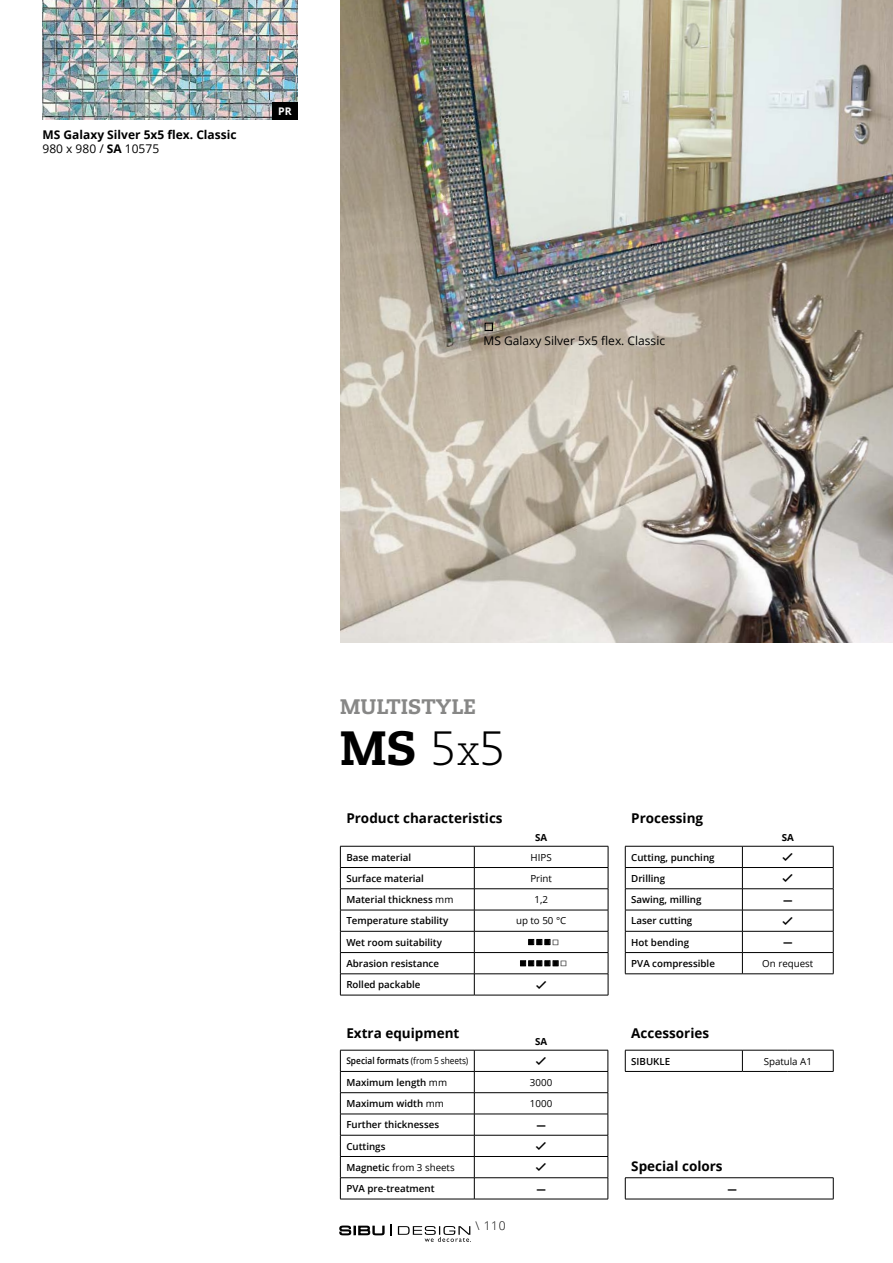
<style>
.page{position:relative;width:893px;height:1263px;background:#fff}
.page>*{position:absolute;margin:0;border:0;box-sizing:border-box;transform-origin:0 0}
.t1{font:800 48px "Caecilia CE";color:#000}
.t2{font:800 21px "Caecilia CE";color:#878786}
.t3{font:16.5px "Menlo";color:#000}
.t4{font:15px "Lucida Grande";color:#000}
.t5{font:700 13.5px "Open Sans";color:#000}
.t6{font:700 12px/14.4px "Open Sans";color:#000}
.t7{font:12px "Open Sans";color:#000}
.t8{font:12px "Devanagari";color:#000}
.t9{font:300 12px "Open Sans";color:#000}
.t10{font:700 10.5px "Open Sans";color:#fff}
.t11{font:600 9.75px "Open Sans";color:#000}
.t12{font:9.75px "Open Sans";color:#000}
.t13{font:700 9.75px "Open Sans";color:#000}
.t14{font:600 9.3px "Open Sans";color:#000;scale:.9 1}
.s1{font-weight:400}
.s2{font-weight:300}
.s3{font-weight:300;font-size:42px}
.s4{font-weight:600}
</style>
<div class="page">
<img style="left:43px;top:0;width:255px;height:119px">
<img style="left:340px;top:0;width:553px;height:642px">
<div style="left:485px;top:323px;width:8px;height:8px;border:1px solid #000"></div>
<div style="left:272px;top:102px;width:26px;height:17px;background:#000"></div>
<svg style="left:339px;top:1224px;width:53px;height:12px"></svg>
<svg style="left:398px;top:1226px;width:73px;height:16px"></svg>
<svg style="left:340px;top:847px;width:1px;height:148px"></svg>
<svg style="left:474px;top:847px;width:1px;height:148px"></svg>
<svg style="left:608px;top:846px;width:1px;height:149px"></svg>
<hr style="left:340px;top:846px;width:134px;height:1px;background:#000">
<hr style="left:474px;top:846px;width:134px;height:1px;background:#000">
<hr style="left:340px;top:867px;width:134px;height:1px;background:#000">
<hr style="left:474px;top:867px;width:134px;height:1px;background:#000">
<hr style="left:340px;top:888px;width:134px;height:1px;background:#000">
<hr style="left:474px;top:888px;width:134px;height:1px;background:#000">
<hr style="left:340px;top:910px;width:134px;height:1px;background:#000">
<hr style="left:474px;top:910px;width:134px;height:1px;background:#000">
<hr style="left:340px;top:931px;width:134px;height:1px;background:#000">
<hr style="left:474px;top:931px;width:134px;height:1px;background:#000">
<hr style="left:340px;top:952px;width:134px;height:1px;background:#000">
<hr style="left:474px;top:952px;width:134px;height:1px;background:#000">
<hr style="left:340px;top:973px;width:134px;height:1px;background:#000">
<hr style="left:474px;top:973px;width:134px;height:1px;background:#000">
<hr style="left:340px;top:995px;width:134px;height:1px;background:#000">
<hr style="left:474px;top:995px;width:134px;height:1px;background:#000">
<svg style="left:528px;top:939px;width:22px;height:6px"></svg>
<svg style="left:520px;top:960px;width:38px;height:6px"></svg>
<svg style="left:625px;top:847px;width:1px;height:126px"></svg>
<svg style="left:742px;top:847px;width:1px;height:126px"></svg>
<svg style="left:833px;top:846px;width:1px;height:128px"></svg>
<hr style="left:625px;top:846px;width:117px;height:1px;background:#000">
<hr style="left:742px;top:846px;width:91px;height:1px;background:#000">
<hr style="left:625px;top:867px;width:117px;height:1px;background:#000">
<hr style="left:742px;top:867px;width:91px;height:1px;background:#000">
<hr style="left:625px;top:888px;width:117px;height:1px;background:#000">
<hr style="left:742px;top:888px;width:91px;height:1px;background:#000">
<hr style="left:625px;top:910px;width:117px;height:1px;background:#000">
<hr style="left:742px;top:910px;width:91px;height:1px;background:#000">
<hr style="left:625px;top:931px;width:117px;height:1px;background:#000">
<hr style="left:742px;top:931px;width:91px;height:1px;background:#000">
<hr style="left:625px;top:952px;width:117px;height:1px;background:#000">
<hr style="left:742px;top:952px;width:91px;height:1px;background:#000">
<hr style="left:625px;top:973px;width:117px;height:1px;background:#000">
<hr style="left:742px;top:973px;width:91px;height:1px;background:#000">
<svg style="left:625px;top:1051px;width:1px;height:20px"></svg>
<svg style="left:742px;top:1051px;width:1px;height:20px"></svg>
<svg style="left:833px;top:1050px;width:1px;height:21px"></svg>
<hr style="left:625px;top:1050px;width:117px;height:1px;background:#000">
<hr style="left:742px;top:1050px;width:46px;height:1px;background:#000">
<hr style="left:788px;top:1050px;width:45px;height:1px;background:#000">
<hr style="left:625px;top:1071px;width:117px;height:1px;background:#000">
<hr style="left:742px;top:1071px;width:46px;height:1px;background:#000">
<hr style="left:788px;top:1071px;width:45px;height:1px;background:#000">
<svg style="left:625px;top:1178px;width:1px;height:21px"></svg>
<svg style="left:833px;top:1178px;width:1px;height:21px"></svg>
<hr style="left:625px;top:1177px;width:208px;height:1px;background:#000">
<hr style="left:625px;top:1199px;width:208px;height:1px;background:#000">
<svg style="left:340px;top:1051px;width:1px;height:148px"></svg>
<svg style="left:474px;top:1051px;width:1px;height:148px"></svg>
<svg style="left:608px;top:1050px;width:1px;height:149px"></svg>
<hr style="left:340px;top:1050px;width:134px;height:1px;background:#000">
<hr style="left:474px;top:1050px;width:134px;height:1px;background:#000">
<hr style="left:340px;top:1071px;width:134px;height:1px;background:#000">
<hr style="left:474px;top:1071px;width:134px;height:1px;background:#000">
<hr style="left:340px;top:1092px;width:134px;height:1px;background:#000">
<hr style="left:474px;top:1092px;width:134px;height:1px;background:#000">
<hr style="left:340px;top:1114px;width:134px;height:1px;background:#000">
<hr style="left:474px;top:1114px;width:134px;height:1px;background:#000">
<hr style="left:340px;top:1135px;width:134px;height:1px;background:#000">
<hr style="left:474px;top:1135px;width:134px;height:1px;background:#000">
<hr style="left:340px;top:1156px;width:134px;height:1px;background:#000">
<hr style="left:474px;top:1156px;width:134px;height:1px;background:#000">
<hr style="left:340px;top:1177px;width:134px;height:1px;background:#000">
<hr style="left:474px;top:1177px;width:134px;height:1px;background:#000">
<hr style="left:340px;top:1199px;width:134px;height:1px;background:#000">
<hr style="left:474px;top:1199px;width:134px;height:1px;background:#000">
<p class="t6" style="left:43px;top:127px;width:196px">MS Galaxy Silver 5x5 flex. Classic<br><span class="s1">980 x 980 /</span> SA <span class="s1">10575</span></p>
<p class="t10" style="left:278px;top:103px;width:15px">PR</p>
<p class="t7" style="left:483px;top:333px;width:183px">MS Galaxy Silver 5x5 flex. Classic</p>
<h2 class="t2" style="left:340px;top:692px;width:137px">MULTISTYLE</h2>
<h1 class="t1" style="left:340px;top:715px;width:167px">MS <span class="s2">5</span><span class="s3">x</span><span class="s2">5</span></h1>
<h3 class="t5" style="left:346px;top:808px;width:158px">Product characteristics</h3>
<p class="t13" style="left:535px;top:831px;width:14px">SA</p>
<p class="t11" style="left:346px;top:850px;width:66px">Base material</p>
<p class="t12" style="left:531px;top:850px;width:23px">HIPS</p>
<p class="t11" style="left:346px;top:872px;width:79px">Surface material</p>
<p class="t12" style="left:530px;top:872px;width:23px">Print</p>
<p class="t11" style="left:346px;top:893px;width:109px">Material thickness <span class="s1">mm</span></p>
<p class="t12" style="left:534px;top:893px;width:15px">1,2</p>
<p class="t11" style="left:346px;top:914px;width:103px">Temperature stability</p>
<p class="t12" style="left:516px;top:914px;width:52px">up to 50 °C</p>
<p class="t11" style="left:346px;top:935px;width:97px">Wet room suitability</p>
<h3 class="t4" style="left:527px;top:933px;width:34px">■■■□</h3>
<p class="t11" style="left:346px;top:957px;width:94px">Abrasion resistance</p>
<h3 class="t4" style="left:519px;top:954px;width:50px">■■■■■□</h3>
<p class="t11" style="left:346px;top:978px;width:76px">Rolled packable</p>
<p class="t8" style="left:536px;top:978px;width:13px">✓</p>
<h3 class="t5" style="left:346px;top:1024px;width:115px">Extra equipment</h3>
<p class="t13" style="left:535px;top:1035px;width:14px">SA</p>
<p class="t14" style="left:346px;top:1054px;width:137px">Special formats <span class="s1">(from 5 sheets)</span></p>
<p class="t8" style="left:536px;top:1054px;width:13px">✓</p>
<p class="t11" style="left:346px;top:1075px;width:102px">Maximum length <span class="s1">mm</span></p>
<p class="t12" style="left:530px;top:1075px;width:24px">3000</p>
<p class="t11" style="left:346px;top:1097px;width:99px">Maximum width <span class="s1">mm</span></p>
<p class="t12" style="left:530px;top:1097px;width:24px">1000</p>
<p class="t11" style="left:346px;top:1118px;width:94px">Further thicknesses</p>
<h3 class="t3" style="left:536px;top:1114px;width:11px">-</h3>
<p class="t11" style="left:346px;top:1139px;width:41px">Cuttings</p>
<p class="t8" style="left:536px;top:1139px;width:13px">✓</p>
<p class="t12" style="left:346px;top:1160px;width:110px"><span class="s4">Magnetic</span> from 3 sheets</p>
<p class="t8" style="left:536px;top:1160px;width:13px">✓</p>
<p class="t11" style="left:346px;top:1182px;width:90px">PVA pre-treatment</p>
<h3 class="t3" style="left:536px;top:1177px;width:11px">-</h3>
<p class="t9" style="left:475px;top:1217px;width:32px">\ 110</p>
<h3 class="t5" style="left:631px;top:808px;width:73px">Processing</h3>
<p class="t13" style="left:782px;top:831px;width:14px">SA</p>
<p class="t11" style="left:631px;top:850px;width:85px">Cutting, punching</p>
<p class="t8" style="left:782px;top:850px;width:13px">✓</p>
<p class="t11" style="left:631px;top:872px;width:35px">Drilling</p>
<p class="t8" style="left:782px;top:871px;width:13px">✓</p>
<p class="t11" style="left:631px;top:893px;width:72px">Sawing, milling</p>
<h3 class="t3" style="left:783px;top:888px;width:11px">-</h3>
<p class="t11" style="left:631px;top:914px;width:63px">Laser cutting</p>
<p class="t8" style="left:782px;top:914px;width:13px">✓</p>
<p class="t11" style="left:631px;top:935px;width:59px">Hot bending</p>
<h3 class="t3" style="left:783px;top:931px;width:11px">-</h3>
<p class="t11" style="left:631px;top:957px;width:85px">PVA compressible</p>
<p class="t12" style="left:762px;top:957px;width:53px">On request</p>
<h3 class="t5" style="left:631px;top:1024px;width:79px">Accessories</h3>
<p class="t11" style="left:631px;top:1054px;width:40px">SIBUKLE</p>
<p class="t12" style="left:764px;top:1054px;width:50px">Spatula A1</p>
<h3 class="t5" style="left:631px;top:1156px;width:93px">Special colors</h3>
<h3 class="t3" style="left:727px;top:1177px;width:11px">-</h3>
</div>
